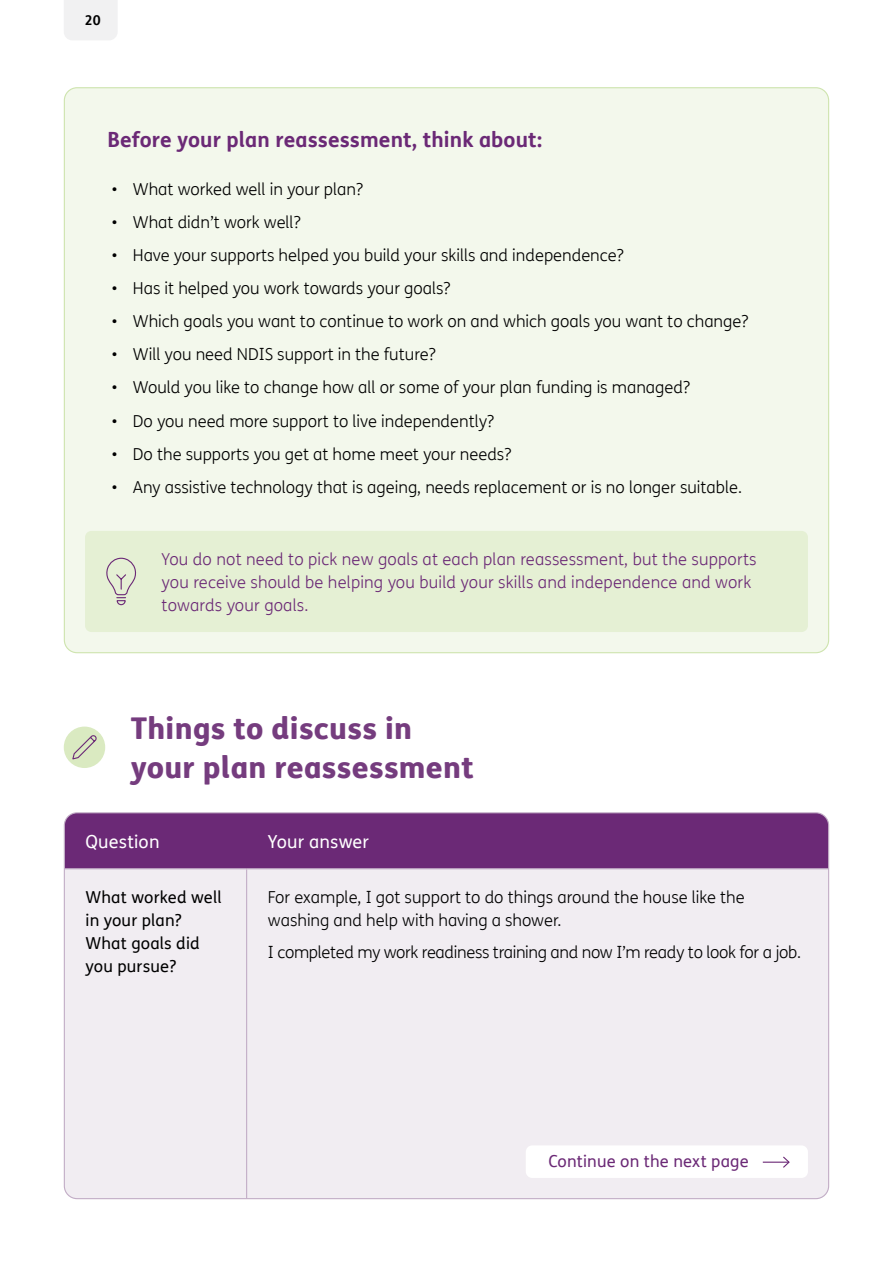
<style>
.page{position:relative;width:893px;height:1263px;background:#fff}
.page>*{position:absolute;margin:0;border:0;box-sizing:border-box;transform-origin:0 0}
.H2__how_to_use_this{font:800 30px/39px "FS Me Pro";letter-spacing:.01em;color:#753c7e}
.t1{font:700 21px "FS Me Pro";letter-spacing:.005em;color:#6b2976}
.t2{font:18px "FS Me Pro";letter-spacing:.01em;color:#fff}
.t3{font:300 16.5px/23.1px "FS Me Pro";color:#000}
.Body{font:300 16.5px/23.1px "FS Me Pro";letter-spacing:.01em;color:#6b2976}
.t4{font:300 16.5px "FS Me Pro";letter-spacing:-.02em;color:#000}
.t5{font:16.5px/23.1px "FS Me Pro";letter-spacing:.01em;color:#000}
.Body-2{font:16.5px "FS Me Pro";letter-spacing:.01em;color:#6b2976}
.t6{font:700 13.5px "FS Me Pro";color:#000}
</style>
<div class="page">
<div style="left:64px;top:0;width:53px;height:40px;background:#f1f1f2"></div>
<div style="left:64px;top:814px;width:765px;height:54px;background:#6b2976"></div>
<div style="left:64px;top:869px;width:765px;height:329px;background:#f1edf2"></div>
<hr style="left:246px;top:869px;width:1px;height:329px;background:#c2adc6">
<hr style="left:64px;top:868px;width:183px;height:1px;background:#c2adc6">
<hr style="left:247px;top:868px;width:582px;height:1px;background:#c2adc6">
<div style="left:64px;top:88px;width:765px;height:565px;background:#f3f8ec;border-radius:13px"></div>
<div style="left:85px;top:531px;width:723px;height:101px;background:#e5f0d4;border-radius:6px"></div>
<div style="left:64px;top:726px;width:41px;height:42px;background:#daeac1;border-radius:50%"></div>
<svg style="left:72px;top:735px;width:25px;height:25px"></svg>
<svg style="left:106px;top:558px;width:31px;height:48px"></svg>
<div style="left:526px;top:1145px;width:282px;height:33px;background:#fff;border-radius:6px"></div>
<hr style="left:763px;top:1161px;width:26px;height:2px;background:#6b2976">
<svg style="left:782px;top:1156px;width:8px;height:12px"></svg>
<p class="t6" style="left:85px;top:10px;width:17px">20</p>
<h4 class="t1" style="left:107px;top:123px;width:436px">Before your plan reassessment, think about:</h4>
<p class="t3" style="left:112px;top:177px;width:253px">• What worked well in your plan?</p>
<p class="t3" style="left:112px;top:210px;width:190px">• What didn’t work well?</p>
<p class="t3" style="left:112px;top:243px;width:513px">• Have your supports helped you build your skills and independence?</p>
<p class="t3" style="left:112px;top:276px;width:340px">• Has it helped you work towards your goals?</p>
<p class="t3" style="left:112px;top:309px;width:638px">• Which goals you want to continue to work on and which goals you want to change?</p>
<p class="t3" style="left:112px;top:342px;width:325px">• Will you need NDIS support in the future?</p>
<p class="t3" style="left:112px;top:376px;width:580px">• Would you like to change how all or some of your plan funding is managed?</p>
<p class="t3" style="left:112px;top:409px;width:384px">• Do you need more support to live independently?</p>
<p class="t3" style="left:112px;top:442px;width:401px">• Do the supports you get at home meet your needs?</p>
<p class="t3" style="left:112px;top:475px;width:632px">• Any assistive technology that is ageing, needs replacement or is no longer suitable.</p>
<p class="Body" style="left:162px;top:547px;width:596px">You do not need to pick new goals at each plan reassessment, but the supports you receive should be helping you build your skills and independence and work towards your goals.</p>
<h2 class="H2__how_to_use_this" style="left:131px;top:707px;width:345px">Things to discuss in your plan reassessment</h2>
<p class="t2" style="left:86px;top:829px;width:75px">Question</p>
<p class="t2" style="left:268px;top:829px;width:103px">Your answer</p>
<p class="t5" style="left:86px;top:885px;width:138px">What worked well in your plan?<br>What goals did you pursue?</p>
<p class="t3" style="left:268px;top:885px;width:478px">For example, I got support to do things around the house like the washing and help with having a shower.</p>
<p class="t4" style="left:268px;top:941px;width:535px">I completed my work readiness training and now I’m ready to look for a job.</p>
<p class="Body-2" style="left:548px;top:1150px;width:202px">Continue on the next page</p>
</div>
